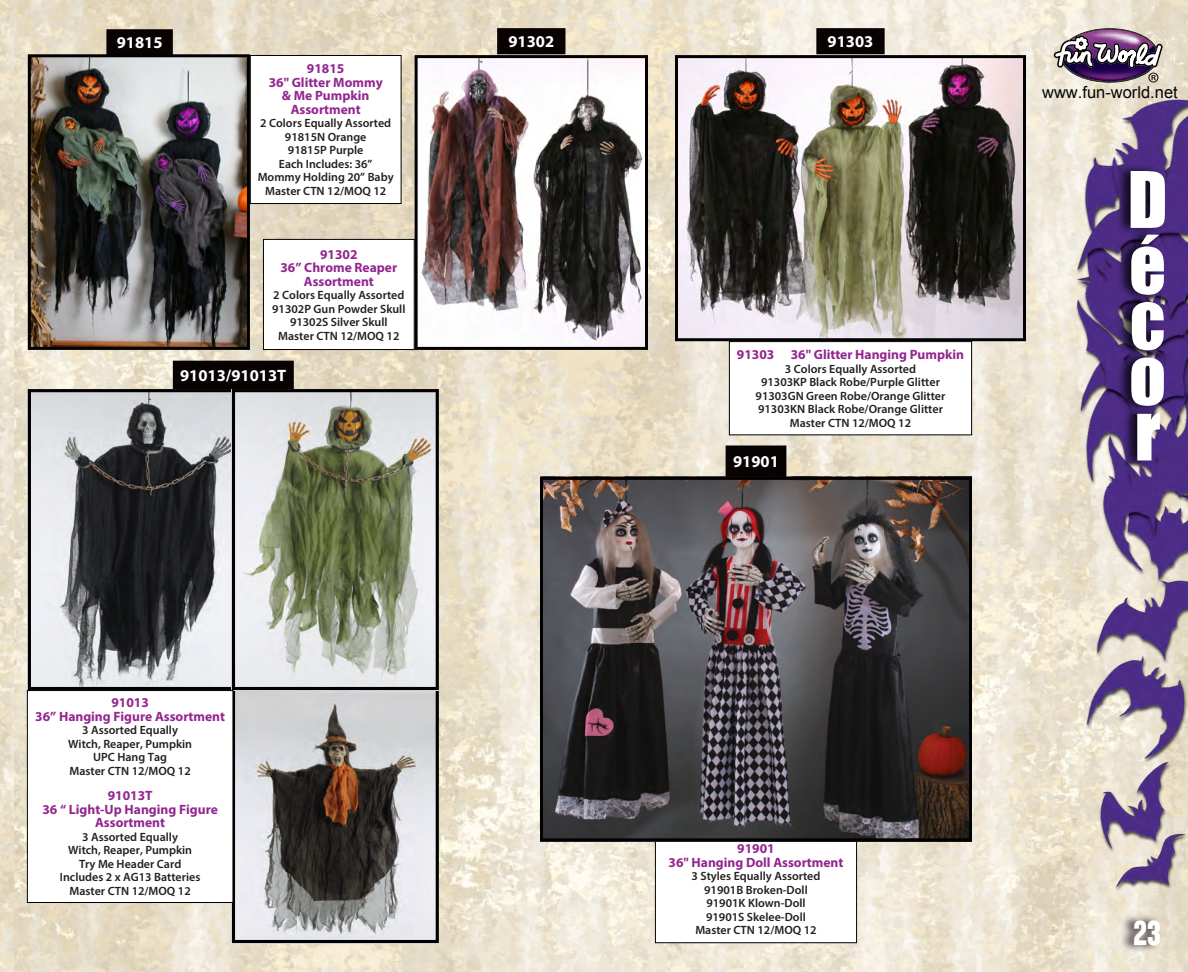
<style>
.page{position:relative;width:1188px;height:972px;background:#fff}
.page>*{position:absolute;margin:0;border:0;box-sizing:border-box;transform-origin:0 0}
.t1{font:72px/55.5px "Impact";color:#fff}
.t2{font:37.5px "Chalet Comprime Hong Kong Eighty";color:#fff}
.t3{font:700 16.5px "Myriad Pro";color:#fff}
.t4{font:16.5px "Arial";color:#040503}
.t5{font:700 13.5px/13.5px "Myriad Pro";color:#93268f;text-align:center}
.t6{font:600 12px/13.5px "Myriad Pro";color:#231f20;text-align:center}
</style>
<div class="page">
<img style="left:14px;top:0;width:1174px;height:972px">
<img style="left:0;top:0;width:14px;height:972px">
<img style="left:1076px;top:0;width:112px;height:957px">
<svg style="left:1054px;top:28px;width:109px;height:55px"></svg>
<svg style="left:1120px;top:913px;width:41px;height:40px"></svg>
<div style="left:1115px;top:163px;width:51px;height:306px;background:#010101;opacity:.75"></div>
<img style="left:236px;top:690px;width:199px;height:249px">
<div style="left:232px;top:642px;width:207px;height:301px;border:3px solid #010101"></div>
<img style="left:32px;top:393px;width:199px;height:293px">
<div style="left:28px;top:389px;width:207px;height:301px;border:3px solid #010101"></div>
<img style="left:236px;top:393px;width:199px;height:293px">
<div style="left:232px;top:389px;width:207px;height:301px;border:3px solid #010101"></div>
<div style="left:816px;top:28px;width:69px;height:26px;background:#080302"></div>
<div style="left:497px;top:28px;width:68px;height:26px;background:#080302"></div>
<div style="left:106px;top:29px;width:67px;height:25px;background:#080302"></div>
<img style="left:32px;top:58px;width:214px;height:288px">
<div style="left:28px;top:54px;width:222px;height:296px;border:3px solid #010101"></div>
<img style="left:679px;top:59px;width:343px;height:278px">
<div style="left:675px;top:55px;width:351px;height:286px;border:3px solid #010101"></div>
<img style="left:419px;top:59px;width:225px;height:287px">
<div style="left:415px;top:55px;width:233px;height:295px;border:3px solid #010101"></div>
<div style="left:173px;top:361px;width:121px;height:28px;background:#080302"></div>
<svg style="left:655px;top:841px;width:202px;height:102px"></svg>
<img style="left:544px;top:481px;width:424px;height:356px">
<div style="left:540px;top:477px;width:432px;height:364px;border:3px solid #010101"></div>
<div style="left:726px;top:446px;width:60px;height:31px;background:#080302"></div>
<svg style="left:27px;top:690px;width:207px;height:213px"></svg>
<svg style="left:729px;top:341px;width:243px;height:95px"></svg>
<svg style="left:263px;top:239px;width:152px;height:111px"></svg>
<svg style="left:250px;top:55px;width:152px;height:149px"></svg>
<p class="t3" style="left:117px;top:32px;width:47px">91815</p>
<p class="t3" style="left:508px;top:31px;width:47px">91302</p>
<p class="t3" style="left:828px;top:31px;width:47px">91303</p>
<p class="t5" style="left:307px;top:62px;width:39px">91815</p>
<p class="t5" style="left:269px;top:75px;width:116px">36" Glitter Mommy &amp; Me Pumpkin<br>Assortment</p>
<p class="t6" style="left:260px;top:116px;width:133px">2 Colors Equally Assorted</p>
<p class="t6" style="left:285px;top:130px;width:83px">91815N Orange</p>
<p class="t6" style="left:288px;top:143px;width:77px">91815P Purple</p>
<p class="t6" style="left:258px;top:157px;width:137px">Each Includes: 36”<br>Mommy Holding 20” Baby</p>
<p class="t6" style="left:265px;top:184px;width:123px">Master CTN 12/MOQ 12</p>
<p class="t5" style="left:320px;top:247px;width:39px">91302</p>
<p class="t5" style="left:280px;top:260px;width:118px">36” Chrome Reaper<br>Assortment</p>
<p class="t6" style="left:273px;top:288px;width:133px">2 Colors Equally Assorted</p>
<p class="t6" style="left:272px;top:301px;width:135px">91302P Gun Powder Skull</p>
<p class="t6" style="left:290px;top:315px;width:99px">91302S Silver Skull</p>
<p class="t6" style="left:278px;top:328px;width:123px">Master CTN 12/MOQ 12</p>
<p class="t3" style="left:180px;top:365px;width:108px">91013/91013T</p>
<p class="t5" style="left:737px;top:347px;width:229px">91303 36" Glitter Hanging Pumpkin</p>
<p class="t6" style="left:785px;top:361px;width:133px">3 Colors Equally Assorted</p>
<p class="t6" style="left:761px;top:375px;width:180px">91303KP Black Robe/Purple Glitter</p>
<p class="t6" style="left:756px;top:388px;width:191px">91303GN Green Robe/Orange Glitter</p>
<p class="t6" style="left:758px;top:402px;width:186px">91303KN Black Robe/Orange Glitter</p>
<p class="t6" style="left:790px;top:415px;width:123px">Master CTN 12/MOQ 12</p>
<p class="t3" style="left:733px;top:451px;width:47px">91901</p>
<h3 class="t4" style="left:1042px;top:81px;width:137px">www.fun-world.net</h3>
<h1 class="t1" style="left:1128px;top:165px;width:41px;line-height:66px">D é</h1>
<h1 class="t1" style="left:1129px;top:292px;width:38px;text-align:justify">c o r</h1>
<p class="t5" style="left:111px;top:696px;width:39px">91013</p>
<p class="t5" style="left:35px;top:709px;width:191px">36” Hanging Figure Assortment</p>
<p class="t6" style="left:82px;top:723px;width:97px">3 Assorted Equally</p>
<p class="t6" style="left:68px;top:737px;width:125px">Witch, Reaper, Pumpkin</p>
<p class="t6" style="left:93px;top:750px;width:75px">UPC Hang Tag</p>
<p class="t6" style="left:70px;top:764px;width:123px">Master CTN 12/MOQ 12</p>
<p class="t5" style="left:108px;top:789px;width:46px">91013T</p>
<p class="t5" style="left:42px;top:802px;width:177px">36 “ Light-Up Hanging Figure<br>Assortment</p>
<p class="t6" style="left:82px;top:830px;width:97px">3 Assorted Equally</p>
<p class="t6" style="left:68px;top:843px;width:125px">Witch, Reaper, Pumpkin</p>
<p class="t6" style="left:79px;top:857px;width:104px">Try Me Header Card</p>
<p class="t6" style="left:60px;top:870px;width:142px">Includes 2 x AG13 Batteries</p>
<p class="t6" style="left:70px;top:884px;width:123px">Master CTN 12/MOQ 12</p>
<p class="t5" style="left:737px;top:841px;width:39px">91901</p>
<p class="t5" style="left:669px;top:855px;width:176px">36" Hanging Doll Assortment</p>
<p class="t6" style="left:692px;top:869px;width:130px">3 Styles Equally Assorted</p>
<p class="t6" style="left:704px;top:883px;width:105px">91901B Broken-Doll</p>
<p class="t6" style="left:706px;top:896px;width:101px">91901K Klown-Doll</p>
<p class="t6" style="left:706px;top:910px;width:101px">91901S Skelee-Doll</p>
<p class="t6" style="left:695px;top:923px;width:123px">Master CTN 12/MOQ 12</p>
<h2 class="t2" style="left:1134px;top:911px;width:29px">23</h2>
</div>
